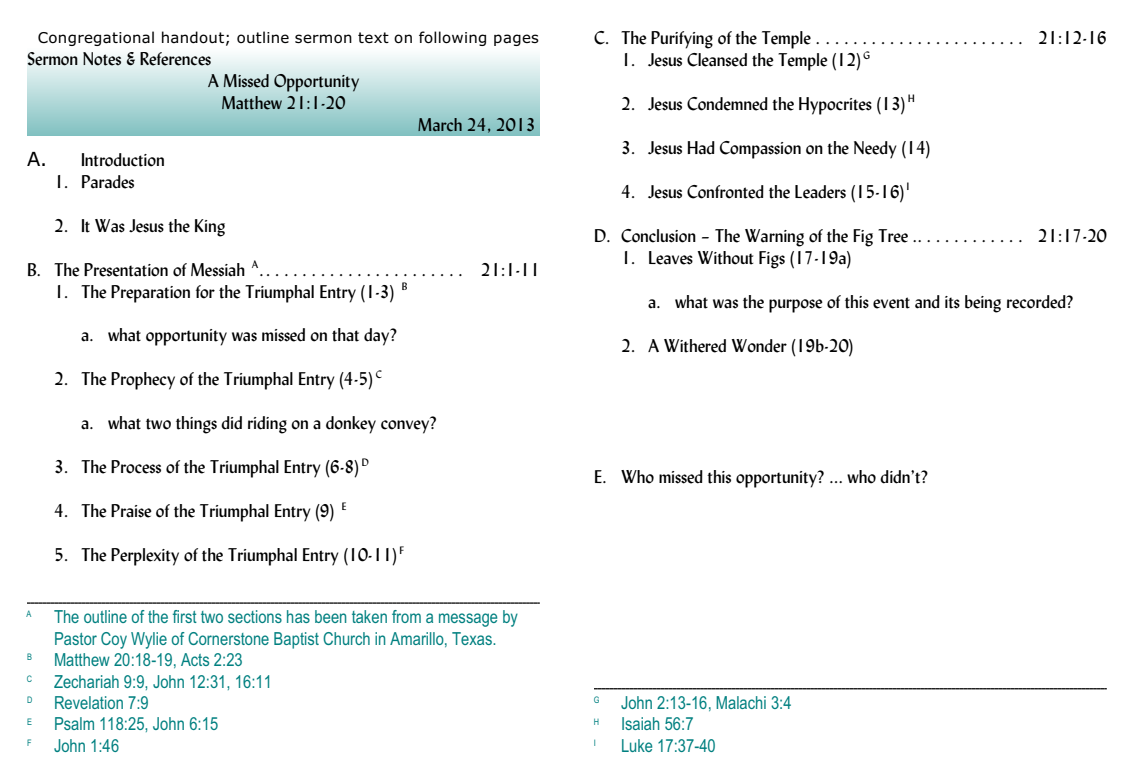
<style>
.page{position:relative;width:1134px;height:783px;background:#fff}
.page>*{position:absolute;margin:0;border:0;box-sizing:border-box;transform-origin:0 0}
.t1{font:18px "Lydian";color:#000}
.t2{font:18px/21.5px "Arial Narrow";color:#008080}
.t3{font:15px "Verdana";letter-spacing:.02em;color:#000}
.t4{font:10.5px "Lydian";color:#000}
.t5{font:9px "Arial Narrow";color:#008080}
.s1{font-family:"Verdana";font-size:19.5px}
</style>
<div class="page">
<svg style="left:27px;top:602px;width:513px;height:2px"></svg>
<svg style="left:594px;top:688px;width:513px;height:1px"></svg>
<p class="t3" style="left:38px;top:31px;width:503px">Congregational handout; outline sermon text on following pages</p>
<p class="t1" style="left:27px;top:52px;width:186px">Sermon Notes &amp; References</p>
<p class="t1" style="left:208px;top:74px;width:153px">A Missed Opportunity</p>
<p class="t1" style="left:222px;top:96px;width:125px">Matthew 21:1-20</p>
<p class="t1" style="left:418px;top:118px;width:119px">March 24, 2013</p>
<p class="t1" style="left:27px;top:153px;width:139px"><span class="s1">A.</span> Introduction</p>
<p class="t1" style="left:54px;top:175px;width:82px">1. Parades</p>
<p class="t1" style="left:54px;top:219px;width:173px">2. It Was Jesus the King</p>
<p class="t1" style="left:27px;top:263px;width:514px">B. The Presentation of Messiah .. . . . . . . . . . . . . . . . . . . . . . 21:1-11</p>
<p class="t4" style="left:252px;top:260px;width:8px">A</p>
<p class="t1" style="left:54px;top:285px;width:355px">1. The Preparation for the Triumphal Entry (1-3) <sup>B</sup></p>
<p class="t1" style="left:81px;top:329px;width:318px">a. what opportunity was missed on that day?</p>
<p class="t1" style="left:54px;top:372px;width:329px">2. The Prophecy of the Triumphal Entry (4-5) <sup>C</sup></p>
<p class="t1" style="left:81px;top:416px;width:357px">a. what two things did riding on a donkey convey?</p>
<p class="t1" style="left:54px;top:460px;width:316px">3. The Process of the Triumphal Entry (6-8) <sup>D</sup></p>
<p class="t1" style="left:54px;top:504px;width:294px">4. The Praise of the Triumphal Entry (9) <sup>E</sup></p>
<p class="t1" style="left:54px;top:548px;width:352px">5. The Perplexity of the Triumphal Entry (10-11) <sup>F</sup></p>
<p class="t5" style="left:27px;top:611px;width:6px">A</p>
<p class="t2" style="left:54px;top:608px;width:465px">The outline of the first two sections has been taken from a message by</p>
<p class="t5" style="left:27px;top:654px;width:6px">B</p>
<p class="t2" style="left:54px;top:629px;width:444px">Pastor Coy Wylie of Cornerstone Baptist Church in Amarillo, Texas.<br>Matthew 20:18-19, Acts 2:23</p>
<p class="t5" style="left:27px;top:675px;width:7px">C</p>
<p class="t2" style="left:54px;top:672px;width:219px">Zechariah 9:9, John 12:31, 16:11</p>
<p class="t5" style="left:27px;top:697px;width:7px">D</p>
<p class="t2" style="left:54px;top:694px;width:96px">Revelation 7:9</p>
<p class="t5" style="left:27px;top:718px;width:6px">E</p>
<p class="t2" style="left:54px;top:715px;width:166px">Psalm 118:25, John 6:15</p>
<p class="t5" style="left:27px;top:739px;width:6px">F</p>
<p class="t2" style="left:54px;top:736px;width:67px">John 1:46</p>
<p class="t1" style="left:594px;top:31px;width:514px">C. The Purifying of the Temple . . . . . . . . . . . . . . . . . . . . . . . 21:12-16</p>
<p class="t1" style="left:621px;top:53px;width:251px">1. Jesus Cleansed the Temple (12) <sup>G</sup></p>
<p class="t1" style="left:621px;top:97px;width:295px">2. Jesus Condemned the Hypocrites (13) <sup>H</sup></p>
<p class="t1" style="left:621px;top:141px;width:311px">3. Jesus Had Compassion on the Needy (14)</p>
<p class="t1" style="left:621px;top:185px;width:290px">4. Jesus Confronted the Leaders (15-16) <sup>I</sup></p>
<p class="t1" style="left:594px;top:229px;width:514px">D. Conclusion – The Warning of the Fig Tree .. . . . . . . . . . . . 21:17-20</p>
<p class="t1" style="left:621px;top:251px;width:232px">1. Leaves Without Figs (17-19a)</p>
<p class="t1" style="left:648px;top:295px;width:427px">a. what was the purpose of this event and its being recorded?</p>
<p class="t1" style="left:621px;top:339px;width:234px">2. A Withered Wonder (19b-20)</p>
<p class="t1" style="left:594px;top:470px;width:335px">E. Who missed this opportunity? ... who didn’t?</p>
<p class="t5" style="left:594px;top:697px;width:7px">G</p>
<p class="t2" style="left:621px;top:694px;width:172px">John 2:13-16, Malachi 3:4</p>
<p class="t5" style="left:594px;top:718px;width:7px">H</p>
<p class="t2" style="left:621px;top:715px;width:74px">Isaiah 56:7</p>
<p class="t5" style="left:594px;top:739px;width:4px">I</p>
<p class="t2" style="left:621px;top:736px;width:96px">Luke 17:37-40</p>
</div>
